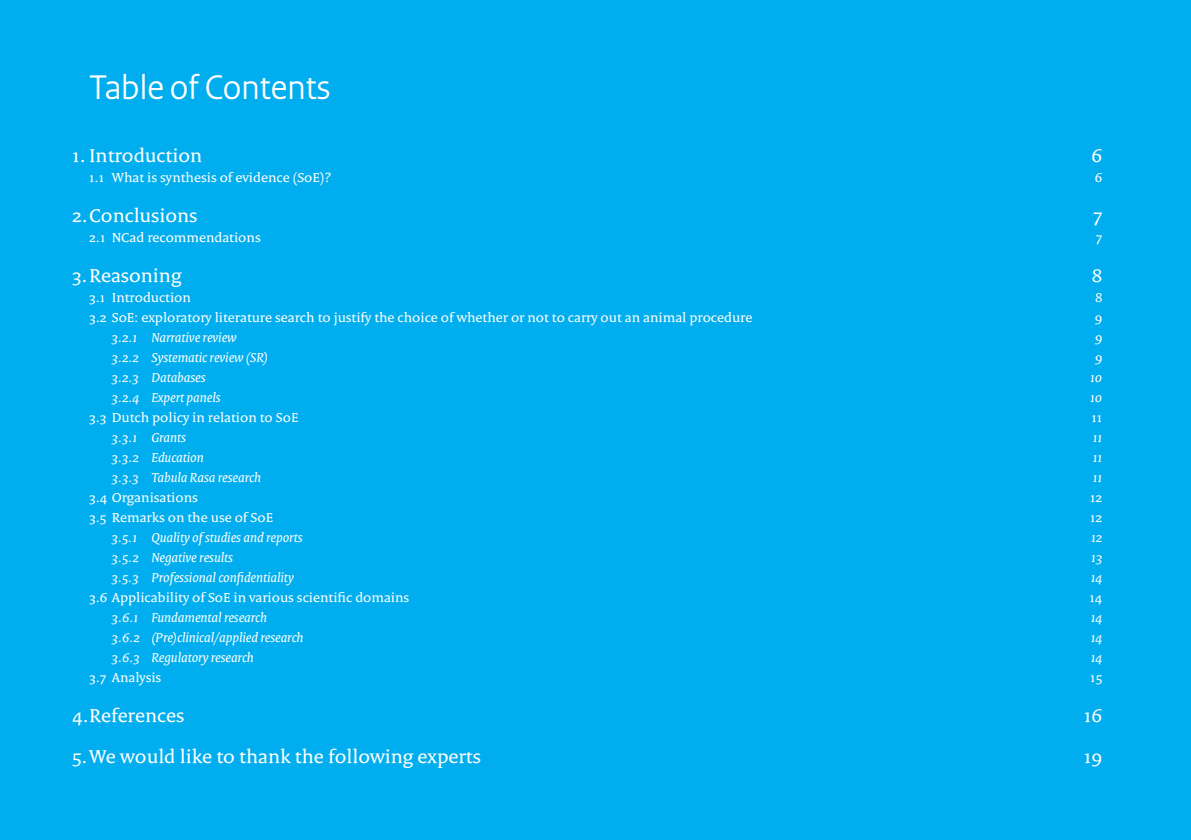
<style>
.page{position:relative;width:1191px;height:840px;background:#fff}
.page>*{position:absolute;margin:0;border:0;box-sizing:border-box;transform-origin:0 0}
.Inhoud_KOP{font:36px "Rijksoverheid Sans Heading";color:#fff}
.Inhoud_1{font:20px "Rijksoverheid Serif";color:#fff;scale:1.1 1}
.Inhoud_3{font:italic 14px "Rijksoverheid Serif";color:#fff;scale:1.1 1}
.Inhoud_2{font:14px "Rijksoverheid Serif";color:#fff;scale:1.1 1}
</style>
<div class="page">
<div style="left:0;top:0;width:1191px;height:839px;background:#00aeef"></div>
<p class="Inhoud_KOP" style="left:89px;top:66px;width:243px">Table of Contents</p>
<p class="Inhoud_1" style="left:72px;top:143px;width:120px">1.Introduction</p>
<p class="Inhoud_1" style="left:1091px;top:143px;width:11px">6</p>
<p class="Inhoud_2" style="left:89px;top:169px;width:221px">1.1 What is synthesis of evidence (SoE)?</p>
<p class="Inhoud_2" style="left:1094px;top:169px;width:8px">6</p>
<p class="Inhoud_1" style="left:72px;top:203px;width:115px">2.Conclusions</p>
<p class="Inhoud_1" style="left:1093px;top:203px;width:10px">7</p>
<p class="Inhoud_2" style="left:89px;top:229px;width:158px">2.1 NCad recommendations</p>
<p class="Inhoud_2" style="left:1095px;top:229px;width:7px">7</p>
<p class="Inhoud_1" style="left:72px;top:263px;width:101px">3.Reasoning</p>
<p class="Inhoud_1" style="left:1092px;top:263px;width:11px">8</p>
<p class="Inhoud_2" style="left:89px;top:289px;width:94px">3.1 Introduction</p>
<p class="Inhoud_2" style="left:1095px;top:289px;width:8px">8</p>
<p class="Inhoud_2" style="left:89px;top:309px;width:604px">3.2 SoE: exploratory literature search to justify the choice of whether or not to carry out an animal procedure</p>
<p class="Inhoud_2" style="left:1094px;top:309px;width:8px">9</p>
<p class="Inhoud_3" style="left:112px;top:329px;width:115px">3.2.1 Narrative review</p>
<p class="Inhoud_3" style="left:1095px;top:329px;width:8px">9</p>
<p class="Inhoud_3" style="left:112px;top:349px;width:144px">3.2.2 Systematic review (SR)</p>
<p class="Inhoud_3" style="left:1095px;top:349px;width:8px">9</p>
<p class="Inhoud_3" style="left:112px;top:369px;width:87px">3.2.3 Databases</p>
<p class="Inhoud_3" style="left:1090px;top:369px;width:13px">10</p>
<p class="Inhoud_3" style="left:112px;top:389px;width:100px">3.2.4 Expert panels</p>
<p class="Inhoud_3" style="left:1090px;top:389px;width:13px">10</p>
<p class="Inhoud_2" style="left:89px;top:409px;width:192px">3.3 Dutch policy in relation to SoE</p>
<p class="Inhoud_2" style="left:1091px;top:409px;width:11px">11</p>
<p class="Inhoud_3" style="left:112px;top:429px;width:69px">3.3.1 Grants</p>
<p class="Inhoud_3" style="left:1092px;top:429px;width:10px">11</p>
<p class="Inhoud_3" style="left:112px;top:449px;width:85px">3.3.2 Education</p>
<p class="Inhoud_3" style="left:1092px;top:449px;width:10px">11</p>
<p class="Inhoud_3" style="left:112px;top:469px;width:137px">3.3.3 Tabula Rasa research</p>
<p class="Inhoud_3" style="left:1092px;top:469px;width:10px">11</p>
<p class="Inhoud_2" style="left:89px;top:489px;width:100px">3.4 Organisations</p>
<p class="Inhoud_2" style="left:1090px;top:489px;width:13px">12</p>
<p class="Inhoud_2" style="left:89px;top:509px;width:169px">3.5 Remarks on the use of SoE</p>
<p class="Inhoud_2" style="left:1090px;top:509px;width:13px">12</p>
<p class="Inhoud_3" style="left:112px;top:529px;width:175px">3.5.1 Quality of studies and reports</p>
<p class="Inhoud_3" style="left:1091px;top:529px;width:12px">12</p>
<p class="Inhoud_3" style="left:112px;top:549px;width:112px">3.5.2 Negative results</p>
<p class="Inhoud_3" style="left:1091px;top:549px;width:12px">13</p>
<p class="Inhoud_3" style="left:112px;top:569px;width:167px">3.5.3 Professional confidentiality</p>
<p class="Inhoud_3" style="left:1090px;top:569px;width:12px">14</p>
<p class="Inhoud_2" style="left:89px;top:589px;width:293px">3.6 Applicability of SoE in various scientific domains</p>
<p class="Inhoud_2" style="left:1089px;top:589px;width:13px">14</p>
<p class="Inhoud_3" style="left:112px;top:609px;width:143px">3.6.1 Fundamental research</p>
<p class="Inhoud_3" style="left:1090px;top:609px;width:12px">14</p>
<p class="Inhoud_3" style="left:112px;top:629px;width:176px">3.6.2 (Pre)clinical/applied research</p>
<p class="Inhoud_3" style="left:1090px;top:629px;width:12px">14</p>
<p class="Inhoud_3" style="left:112px;top:649px;width:131px">3.6.3 Regulatory research</p>
<p class="Inhoud_3" style="left:1090px;top:649px;width:12px">14</p>
<p class="Inhoud_2" style="left:89px;top:669px;width:67px">3.7 Analysis</p>
<p class="Inhoud_2" style="left:1090px;top:669px;width:13px">15</p>
<p class="Inhoud_1" style="left:72px;top:703px;width:103px">4.References</p>
<p class="Inhoud_1" style="left:1083px;top:703px;width:18px">16</p>
<p class="Inhoud_1" style="left:72px;top:743px;width:373px">5.We would like to thank the following experts</p>
<p class="Inhoud_1" style="left:1083px;top:743px;width:18px">19</p>
</div>
